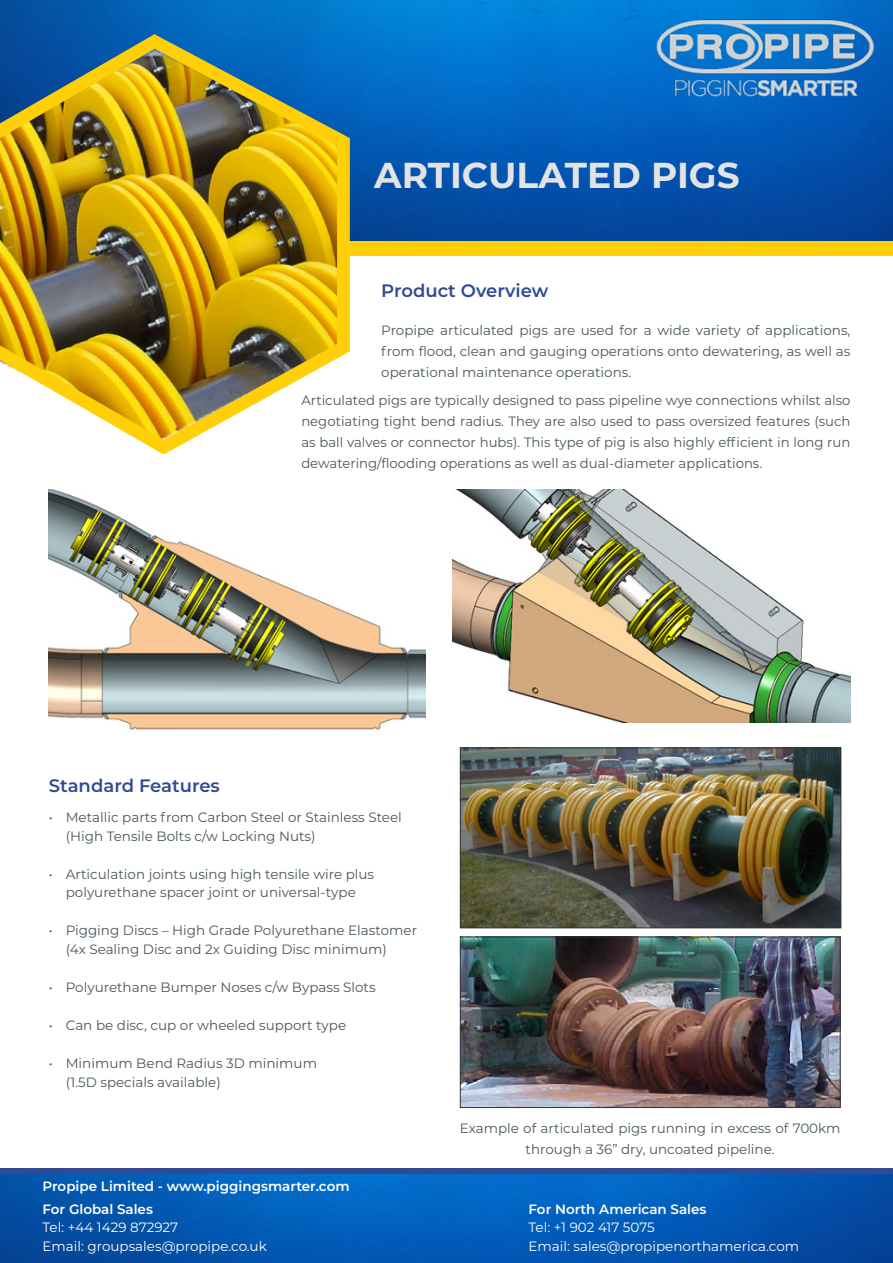
<style>
.page{position:relative;width:893px;height:1263px;background:#fff}
.page>*{position:absolute;margin:0;border:0;box-sizing:border-box;transform-origin:0 0}
.t1{font:700 36px "Montserrat";color:#e3e3e3}
.t2{font:600 18px "Montserrat";color:#304a94}
.t3{font:13.5px/21px "Montserrat";color:#48565d}
.t4{font:13.5px "Montserrat";color:#fff}
.t5{font:600 13.5px/23px "Montserrat";color:#fff}
</style>
<div class="page">
<img style="left:0;top:0;width:893px;height:241px">
<div style="left:337px;top:241px;width:556px;height:15px;background:#ffcf07"></div>
<img style="left:0;top:34px;width:350px;height:420px">
<svg style="left:0;top:1168px;width:893px;height:7px;background:#294d9a"></svg>
<img style="left:0;top:1175px;width:893px;height:88px">
<img style="left:642px;top:0;width:249px;height:108px">
<img style="left:462px;top:938px;width:376px;height:168px">
<div style="left:460px;top:936px;width:380px;height:172px;border:1px solid #333"></div>
<img style="left:49px;top:490px;width:376px;height:240px">
<img style="left:453px;top:490px;width:397px;height:232px">
<img style="left:462px;top:749px;width:377px;height:177px">
<div style="left:460px;top:747px;width:381px;height:181px;border:1px solid #333"></div>
<h1 class="t1" style="left:374px;top:149px;width:367px">ARTICULATED PIGS</h1>
<h2 class="t2" style="left:381px;top:278px;width:169px">Product Overview</h2>
<p class="t3" style="left:381px;top:320px;width:471px;text-align:justify">Propipe articulated pigs are used for a wide variety of applications, from flood, clean and gauging operations onto dewatering, as well as operational maintenance operations.</p>
<p class="t3" style="left:301px;top:389px;width:551px;text-align:justify">Articulated pigs are typically designed to pass pipeline wye connections whilst also negotiating tight bend radius. They are also used to pass oversized features (such as ball valves or connector hubs). This type of pig is also highly efficient in long run dewatering/flooding operations as well as dual-diameter applications.</p>
<h2 class="t2" style="left:49px;top:773px;width:173px">Standard Features</h2>
<p class="t3" style="left:66px;top:807px;width:338px;line-height:19px;text-indent:-17px">• Metallic parts from Carbon Steel or Stainless Steel (High Tensile Bolts c/w Locking Nuts)</p>
<p class="t3" style="left:49px;top:865px;width:327px;line-height:18px;text-align:center">• Articulation joints using high tensile wire plus polyurethane spacer joint or universal-type</p>
<p class="t3" style="left:66px;top:920px;width:353px;line-height:19px;text-indent:-17px">• Pigging Discs – High Grade Polyurethane Elastomer (4x Sealing Disc and 2x Guiding Disc minimum)</p>
<p class="t3" style="left:49px;top:976px;width:328px">• Polyurethane Bumper Noses c/w Bypass Slots</p>
<p class="t3" style="left:49px;top:1014px;width:299px">• Can be disc, cup or wheeled support type</p>
<p class="t3" style="left:66px;top:1053px;width:253px;line-height:19px;text-indent:-17px">• Minimum Bend Radius 3D minimum (1.5D specials available)</p>
<p class="t5" style="left:43px;top:1174px;width:309px">Propipe Limited - www.piggingsmarter.com<br>For Global Sales</p>
<p class="t3" style="left:460px;top:1117px;width:382px;text-align:center">Example of articulated pigs running in excess of 700km through a 36” dry, uncoated pipeline.</p>
<p class="t5" style="left:529px;top:1197px;width:179px">For North American Sales</p>
<p class="t4" style="left:43px;top:1218px;width:137px">Tel: +44 1429 872927</p>
<p class="t4" style="left:529px;top:1218px;width:128px">Tel: +1 902 417 5075</p>
<p class="t4" style="left:43px;top:1237px;width:226px">Email: groupsales@propipe.co.uk</p>
<p class="t4" style="left:529px;top:1237px;width:272px">Email: sales@propipenorthamerica.com</p>
</div>
